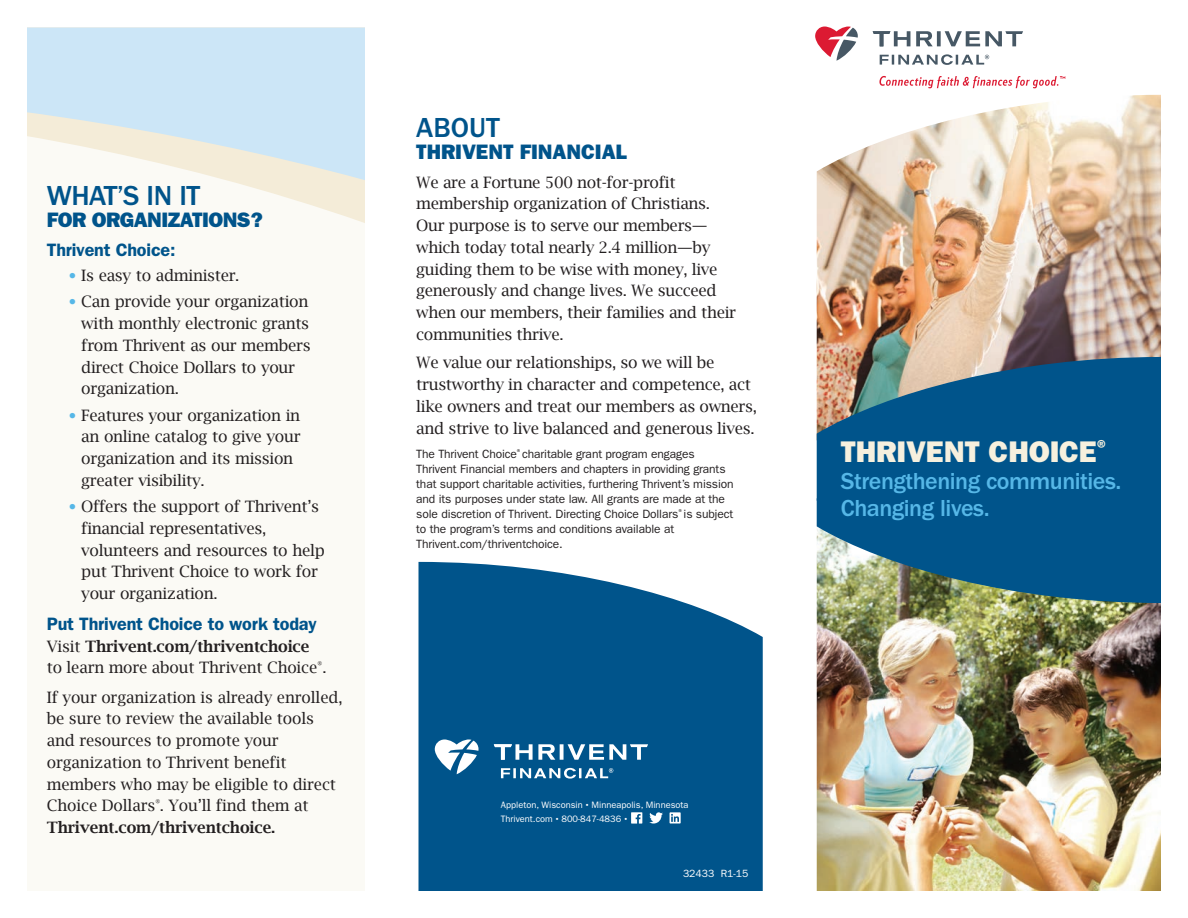
<style>
.page{position:relative;width:1188px;height:918px;background:#fff}
.page>*{position:absolute;margin:0;border:0;box-sizing:border-box;transform-origin:0 0}
.Head{font:30px "ITC Franklin Gothic Std Hvy";color:#f6f0de}
.Subhead{font:500 28.5px "ITC Franklin Gothic Std";letter-spacing:-.02em;color:#00548b}
.Head_1{font:500 24px/27px "ITC Franklin Gothic Std";letter-spacing:-.02em;color:#56b7e7}
.Subhead-2{font:21px "ITC Franklin Gothic Std Hvy";color:#00548b}
.Subhead-3{font:21px "ITC Franklin Gothic Std Hvy";letter-spacing:-.02em;color:#00548b}
.Subhead_1{font:600 18px "ITC Franklin Gothic Std";letter-spacing:-.01em;color:#00548b}
.Text{font:15.75px/21.8px "Lucida Bright";letter-spacing:-.02em;color:#231f20}
.Subhead_1-2{font:15.75px/21.8px "Lucida Bright";letter-spacing:-.01em;color:#231f20}
.Disclosures{font:12px/15px "ITC Franklin Gothic Std";letter-spacing:-.01em;color:#231f20}
.t1{font:10.5px "ITC Franklin Gothic Std";color:#fff}
.t2{font:9.3px/14.2px "ITC Franklin Gothic Std";color:#fff}
.s1{font-family:"ITC Franklin Gothic Std Hvy";color:#56b7e7}
.s2{font-weight:600}
.s3{font-weight:500}
</style>
<div class="page">
<img style="left:817px;top:95px;width:344px;height:262px">
<img style="left:817px;top:603px;width:344px;height:288px">
<div style="left:27px;top:27px;width:337px;height:864px;background:#fbfaf5"></div>
<svg style="left:27px;top:28px;width:337px;height:195px;fill:#cce6f7"></svg>
<svg style="left:937px;top:31px;width:4px;height:15px"></svg>
<svg style="left:945px;top:31px;width:78px;height:15px"></svg>
<svg style="left:873px;top:31px;width:37px;height:15px"></svg>
<svg style="left:916px;top:31px;width:17px;height:15px"></svg>
<svg style="left:879px;top:76px;width:186px;height:12px"></svg>
<svg style="left:880px;top:54px;width:109px;height:11px"></svg>
<svg style="left:815px;top:27px;width:43px;height:34px"></svg>
<svg style="left:418px;top:562px;width:345px;height:329px;background:#136193"></svg>
<svg style="left:649px;top:812px;width:14px;height:12px"></svg>
<svg style="left:670px;top:812px;width:11px;height:11px"></svg>
<svg style="left:631px;top:812px;width:11px;height:12px"></svg>
<svg style="left:435px;top:740px;width:44px;height:34px"></svg>
<svg style="left:560px;top:744px;width:4px;height:16px"></svg>
<svg style="left:568px;top:744px;width:80px;height:16px"></svg>
<svg style="left:494px;top:744px;width:61px;height:16px"></svg>
<svg style="left:501px;top:768px;width:112px;height:11px"></svg>
<svg style="left:817px;top:357px;width:344px;height:141px;background:#1c608a"></svg>
<svg style="left:817px;top:498px;width:344px;height:105px;background:#246788"></svg>
<p class="Subhead" style="left:47px;top:179px;width:155px">WHAT’S IN IT</p>
<p class="Subhead-3" style="left:47px;top:207px;width:218px">FOR ORGANIZATIONS?</p>
<p class="Subhead_1" style="left:47px;top:239px;width:130px">Thrivent Choice:</p>
<p class="Text" style="left:68px;top:265px;width:173px"><span class="s1">•</span> Is easy to administer.</p>
<p class="Text" style="left:81px;top:291px;width:231px;text-indent:-14px"><span class="s1">•</span> Can provide your organization with monthly electronic grants from Thrivent as our members direct Choice Dollars to your organization.</p>
<p class="Text" style="left:81px;top:404px;width:221px;text-indent:-14px"><span class="s1">•</span> Features your organization in an online catalog to give your organization and its mission greater visibility.</p>
<p class="Text" style="left:81px;top:496px;width:245px;text-indent:-14px"><span class="s1">•</span> Offers the support of Thrivent’s financial representatives, volunteers and resources to help put Thrivent Choice to work for your organization.</p>
<p class="Subhead_1" style="left:47px;top:613px;width:271px">Put Thrivent Choice to work today</p>
<p class="Subhead_1-2" style="left:47px;top:635px;width:281px">Visit <span class="s2">Thrivent.com/thriventchoice </span>to learn more about Thrivent Choice<sup>®</sup>.</p>
<p class="Subhead_1-2" style="left:47px;top:686px;width:297px">If your organization is already enrolled, be sure to review the available tools and resources to promote your organization to Thrivent benefit members who may be eligible to direct Choice Dollars<sup>®</sup>. You’ll find them at <span class="s2">Thrivent.com/thriventchoice.</span></p>
<p class="Subhead" style="left:416px;top:111px;width:85px">ABOUT</p>
<p class="Subhead-2" style="left:416px;top:139px;width:212px">THRIVENT FINANCIAL</p>
<p class="Text" style="left:416px;top:171px;width:321px">We are a Fortune 500 not-for-profit membership organization of Christians.<br>Our purpose is to serve our members— which today total nearly 2.4 million—by guiding them to be wise with money, live generously and change lives. We succeed when our members, their families and their communities thrive.</p>
<p class="Text" style="left:416px;top:352px;width:342px">We value our relationships, so we will be trustworthy in character and competence, act like owners and treat our members as owners, and strive to live balanced and generous lives.</p>
<p class="Disclosures" style="left:416px;top:446px;width:319px">The Thrivent Choice<sup>®</sup> charitable grant program engages Thrivent Financial members and chapters in providing grants that support charitable activities, furthering Thrivent’s mission and its purposes under state law. All grants are made at the sole discretion of Thrivent. Directing Choice Dollars<sup>®</sup> is subject to the program’s terms and conditions available at Thrivent.com/thriventchoice.</p>
<p class="t2" style="left:501px;top:797px;width:189px">Appleton, Wisconsin <span class="s3">•</span> Minneapolis, Minnesota<br>Thrivent.com <span class="s3">•</span>800-847-4836 <span class="s3">•</span></p>
<p class="t1" style="left:683px;top:867px;width:67px">32433 R1-15</p>
<p class="Head" style="left:841px;top:434px;width:267px">THRIVENT CHOICE<sup>®</sup></p>
<p class="Head_1" style="left:841px;top:468px;width:282px">Strengthening communities.<br>Changing lives.</p>
</div>
